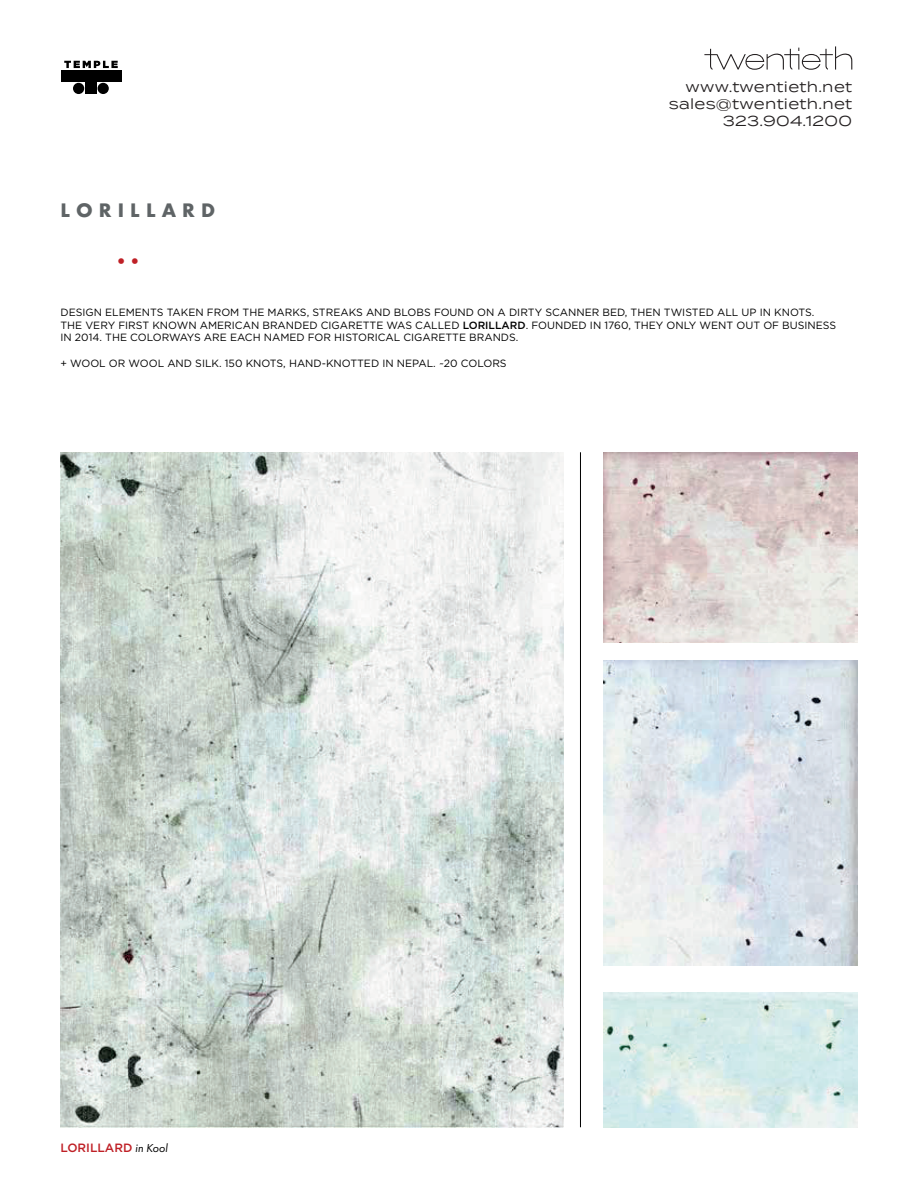
<style>
.page{position:relative;width:918px;height:1188px;background:#fff}
.page>*{position:absolute;margin:0;border:0;box-sizing:border-box;transform-origin:0 0}
.t1{font:700 18px "Futura";color:#5f6466}
.t2{font:700 18px "Futura";color:#bf2026}
.t3{font:14.4px/17.4px "Termina";letter-spacing:.02em;color:#231f20;text-align:right}
.t4{font:500 12px "Gotham";color:#bf2026}
.t5{font:10.5px/12.6px "Gotham";color:#000}
.s1{font-weight:500}
.s2{font-family:"Futura PT";font-weight:400;font-style:italic;color:#000}
</style>
<div class="page">
<div style="left:61px;top:71px;width:60px;height:11px;background:#000"></div>
<div style="left:85px;top:73px;width:11px;height:21px;background:#000"></div>
<div style="left:73px;top:83px;width:11px;height:11px;background:#000;border-radius:50%"></div>
<div style="left:98px;top:83px;width:11px;height:11px;background:#000;border-radius:50%"></div>
<svg style="left:64px;top:61px;width:54px;height:7px"></svg>
<hr style="left:580px;top:452px;width:1px;height:675px;background:#000">
<img style="left:61px;top:452px;width:502px;height:675px">
<img style="left:604px;top:452px;width:253px;height:191px">
<img style="left:604px;top:992px;width:253px;height:135px">
<img style="left:604px;top:661px;width:253px;height:305px">
<svg style="left:704px;top:46px;width:148px;height:24px"></svg>
<h1 class="t1" style="left:60px;top:197px;width:156px">L O R I L L A R D</h1>
<h1 class="t2" style="left:114px;top:248px;width:29px">••</h1>
<h2 class="t3" style="left:669px;top:77px;width:185px">www.twentieth.net sales@twentieth.net<br>323.904.1200</h2>
<p class="t5" style="left:60px;top:306px;width:777px">DESIGN ELEMENTS TAKEN FROM THE MARKS, STREAKS AND BLOBS FOUND ON A DIRTY SCANNER BED, THEN TWISTED ALL UP IN KNOTS.<br>THE VERY FIRST KNOWN AMERICAN BRANDED CIGARETTE WAS CALLED <span class="s1">LORILLARD</span>. FOUNDED IN 1760, THEY ONLY WENT OUT OF BUSINESS<br>IN 2014. THE COLORWAYS ARE EACH NAMED FOR HISTORICAL CIGARETTE BRANDS.</p>
<p class="t5" style="left:60px;top:356px;width:448px">+ WOOL OR WOOL AND SILK. 150 KNOTS, HAND-KNOTTED IN NEPAL. ~20 COLORS</p>
<p class="t4" style="left:60px;top:1140px;width:109px">LORILLARD <span class="s2">in Kool</span></p>
</div>
